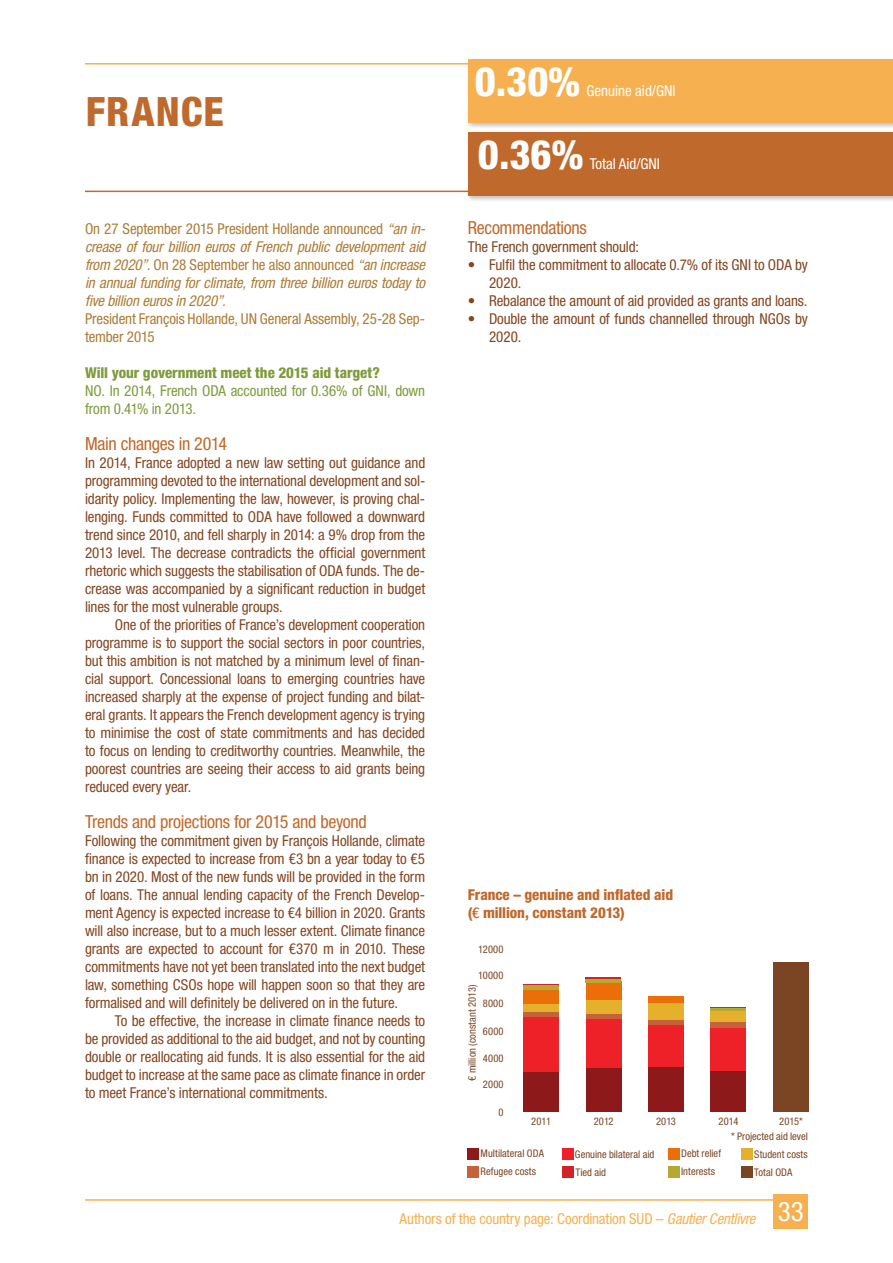
<style>
.page{position:relative;width:893px;height:1263px;background:#fff}
.page>*{position:absolute;margin:0;border:0;box-sizing:border-box;transform-origin:0 0}
.t1{font:800 condensed 40.5px "Helvetica Neue LT Pro";color:#fff}
.t2{font:800 condensed 40.5px "Helvetica Neue LT Pro";letter-spacing:.025em;color:#c0692c}
.t3{font:condensed 27px "Helvetica Neue LT Pro";color:#fff}
.t4{font:condensed 18px "Helvetica Neue LT Pro";letter-spacing:-.02em;color:#c0692c}
.t5{font:condensed 15px/18px "Helvetica Neue LT Pro";letter-spacing:-.01em;color:#834621;text-align:justify}
.t6{font:italic condensed 15px/18px "Helvetica Neue LT Pro";letter-spacing:-.015em;color:#ac7c36;text-align:justify}
.t7{font:condensed 15px/18px "Helvetica Neue LT Pro";letter-spacing:-.01em;color:#ac7c36}
.t8{font:condensed 15px/18px "Helvetica Neue LT Pro";letter-spacing:-.01em;color:#7f9b3c}
.t9{font:condensed 15px "Helvetica Neue LT Pro";letter-spacing:-.005em;color:#f6b04f}
.t10{font:800 condensed 15px/18px "Helvetica Neue LT Pro";letter-spacing:-.005em;color:#c0692c}
.t11{font:800 condensed 15px "Helvetica Neue LT Pro";letter-spacing:-.005em;color:#7f9b3c}
.t12{font:condensed 15px "Helvetica Neue LT Pro";color:#fff}
.t13{font:condensed 10.5px "Helvetica Neue LT Pro";letter-spacing:.005em;color:#7b4523}
.s1{font-style:normal}
.s2{font-style:italic}
</style>
<div class="page">
<hr style="left:85px;top:191px;width:723px;height:1px;background:#c0692c">
<hr style="left:85px;top:63px;width:723px;height:2px;background:#f6b04f">
<hr style="left:85px;top:1199px;width:723px;height:2px;background:#f6b04f">
<div style="left:774px;top:1194px;width:34px;height:34px;background:#f6b04f"></div>
<div style="left:466px;top:58px;width:427px;height:72px;background:#000;opacity:.25"></div>
<div style="left:468px;top:60px;width:425px;height:63px;background:#f6b04f"></div>
<div style="left:466px;top:131px;width:427px;height:72px;background:#000;opacity:.25"></div>
<div style="left:468px;top:132px;width:425px;height:64px;background:#c0692c"></div>
<div style="left:586px;top:981px;width:35px;height:19px;background:#eb6e08"></div>
<div style="left:586px;top:978px;width:35px;height:5px;background:#b5a933"></div>
<hr style="left:586px;top:977px;width:35px;height:1px;background:#d2232a">
<div style="left:586px;top:1067px;width:35px;height:45px;background:#8e191b"></div>
<div style="left:586px;top:1019px;width:35px;height:48px;background:#ed2127"></div>
<div style="left:586px;top:1014px;width:35px;height:5px;background:#c6613a"></div>
<div style="left:586px;top:1000px;width:35px;height:14px;background:#e5b02c"></div>
<div style="left:648px;top:1067px;width:36px;height:45px;background:#8e191b"></div>
<div style="left:648px;top:1025px;width:36px;height:42px;background:#ed2127"></div>
<div style="left:648px;top:1019px;width:36px;height:6px;background:#c6613a"></div>
<div style="left:648px;top:1003px;width:36px;height:16px;background:#e5b02c"></div>
<div style="left:648px;top:996px;width:36px;height:7px;background:#eb6e08"></div>
<div style="left:773px;top:962px;width:35px;height:150px;background:#7b4523"></div>
<div style="left:741px;top:1167px;width:11px;height:11px;background:#7b4523"></div>
<div style="left:468px;top:1149px;width:11px;height:11px;background:#8e191b"></div>
<div style="left:562px;top:1149px;width:11px;height:11px;background:#ed2127"></div>
<div style="left:668px;top:1149px;width:11px;height:11px;background:#eb6e08"></div>
<div style="left:741px;top:1149px;width:11px;height:11px;background:#e5b02c"></div>
<div style="left:468px;top:1167px;width:11px;height:11px;background:#c6613a"></div>
<div style="left:562px;top:1167px;width:11px;height:11px;background:#d2232a"></div>
<div style="left:668px;top:1167px;width:11px;height:11px;background:#b5a933"></div>
<div style="left:523px;top:1071px;width:36px;height:41px;background:#8e191b"></div>
<div style="left:523px;top:1017px;width:36px;height:54px;background:#ed2127"></div>
<div style="left:523px;top:1011px;width:36px;height:6px;background:#c6613a"></div>
<div style="left:523px;top:1003px;width:36px;height:8px;background:#e5b02c"></div>
<div style="left:523px;top:989px;width:36px;height:14px;background:#eb6e08"></div>
<div style="left:523px;top:984px;width:36px;height:5px;background:#b5a933"></div>
<hr style="left:523px;top:984px;width:36px;height:1px;background:#d2232a">
<div style="left:711px;top:1027px;width:35px;height:44px;background:#ed2127"></div>
<div style="left:711px;top:1022px;width:35px;height:5px;background:#c6613a"></div>
<div style="left:711px;top:1010px;width:35px;height:12px;background:#e5b02c"></div>
<hr style="left:711px;top:1007px;width:35px;height:4px;background:#b5a933">
<div style="left:711px;top:1071px;width:35px;height:41px;background:#8e191b"></div>
<hr style="left:711px;top:1007px;width:35px;height:1px;background:#d2232a">
<h1 class="t2" style="left:86px;top:87px;width:139px">FRANCE</h1>
<p class="t6" style="left:85px;top:220px;width:342px"><span class="s1">On 27 September 2015 President Hollande announced</span> “an in&shy;crease of four billion euros of French public development aid from 2020”. <span class="s1">On 28 September he also announced</span> “an increase in annual funding for climate, from three billion euros today to five billion euros in 2020”.</p>
<p class="t7" style="left:85px;top:310px;width:342px">President François Hollande, UN General Assembly, 25-28 Sep&shy;tember 2015</p>
<p class="t11" style="left:85px;top:363px;width:296px">Will your government meet the 2015 aid target?</p>
<p class="t8" style="left:85px;top:382px;width:342px">NO. In 2014, French ODA accounted for 0.36% of GNI, down from 0.41% in 2013.</p>
<p class="t4" style="left:85px;top:433px;width:144px">Main changes in 2014</p>
<p class="t5" style="left:85px;top:454px;width:342px">In 2014, France adopted a new law setting out guidance and programming devoted to the international development and sol&shy;idarity policy. Implementing the law, however, is proving chal&shy;lenging. Funds committed to ODA have followed a downward trend since 2010, and fell sharply in 2014: a 9% drop from the 2013 level. The decrease contradicts the official government rhetoric which suggests the stabilisation of ODA funds. The de&shy;crease was accompanied by a significant reduction in budget lines for the most vulnerable groups.</p>
<p class="t5" style="left:85px;top:616px;width:342px;text-indent:30px">One of the priorities of France’s development cooperation programme is to support the social sectors in poor countries, but this ambition is not matched by a minimum level of finan&shy;cial support. Concessional loans to emerging countries have increased sharply at the expense of project funding and bilat&shy;eral grants. It appears the French development agency is trying to minimise the cost of state commitments and has decided to focus on lending to creditworthy countries. Meanwhile, the poorest countries are seeing their access to aid grants being reduced every year.</p>
<p class="t4" style="left:85px;top:811px;width:283px">Trends and projections for 2015 and beyond</p>
<p class="t5" style="left:85px;top:832px;width:342px">Following the commitment given by François Hollande, climate finance is expected to increase from €3 bn a year today to €5 bn in 2020. Most of the new funds will be provided in the form of loans. The annual lending capacity of the French Develop&shy;ment Agency is expected increase to €4 billion in 2020. Grants will also increase, but to a much lesser extent. Climate finance grants are expected to account for €370 m in 2010. These commitments have not yet been translated into the next budget law, something CSOs hope will happen soon so that they are formalised and will definitely be delivered on in the future.</p>
<p class="t5" style="left:85px;top:1012px;width:342px;text-indent:30px">To be effective, the increase in climate finance needs to be provided as additional to the aid budget, and not by counting double or reallocating aid funds. It is also essential for the aid budget to increase at the same pace as climate finance in order to meet France’s international commitments.</p>
<h1 class="t1" style="left:475px;top:57px;width:107px">0.30%</h1>
<p class="t12" style="left:586px;top:82px;width:91px">Genuine aid/GNI</p>
<h1 class="t1" style="left:478px;top:129px;width:107px">0.36%</h1>
<p class="t12" style="left:590px;top:155px;width:72px">Total Aid/GNI</p>
<p class="t4" style="left:468px;top:217px;width:121px">Recommendations</p>
<p class="t5" style="left:468px;top:238px;width:173px">The French government should:</p>
<p class="t5" style="left:489px;top:256px;width:320px;text-indent:-21px">• Fulfil the commitment to allocate 0.7% of its GNI to ODA by<br>2020.</p>
<p class="t5" style="left:468px;top:292px;width:341px">• Rebalance the amount of aid provided as grants and loans.</p>
<p class="t5" style="left:489px;top:310px;width:320px;text-indent:-21px">• Double the amount of funds channelled through NGOs by<br>2020.</p>
<p class="t10" style="left:468px;top:885px;width:207px">France – genuine and inflated aid (€ million, constant 2013)</p>
<p class="t13" style="left:478px;top:943px;width:27px">12000</p>
<p class="t13" style="left:478px;top:969px;width:27px">10000</p>
<p class="t13" style="left:466px;top:1081px;width:98px;rotate:-90deg">€ million (constant 2013)</p>
<p class="t13" style="left:483px;top:997px;width:22px">8000</p>
<p class="t13" style="left:483px;top:1025px;width:22px">6000</p>
<p class="t13" style="left:483px;top:1052px;width:22px">4000</p>
<p class="t13" style="left:483px;top:1079px;width:22px">2000</p>
<p class="t13" style="left:499px;top:1106px;width:7px">0</p>
<p class="t13" style="left:594px;top:1115px;width:21px">2012</p>
<p class="t13" style="left:656px;top:1115px;width:21px">2013</p>
<p class="t13" style="left:779px;top:1115px;width:25px">2015*</p>
<p class="t13" style="left:531px;top:1115px;width:21px">2011</p>
<p class="t13" style="left:718px;top:1115px;width:21px">2014</p>
<p class="t13" style="left:731px;top:1130px;width:78px">* Projected aid level</p>
<p class="t13" style="left:481px;top:1147px;width:65px">Multilateral ODA</p>
<p class="t13" style="left:575px;top:1148px;width:81px">Genuine bilateral aid</p>
<p class="t13" style="left:681px;top:1147px;width:42px">Debt relief</p>
<p class="t13" style="left:754px;top:1148px;width:55px">Student costs</p>
<p class="t13" style="left:481px;top:1165px;width:57px">Refugee costs</p>
<p class="t13" style="left:575px;top:1166px;width:32px">Tied aid</p>
<p class="t13" style="left:681px;top:1165px;width:36px">Interests</p>
<p class="t13" style="left:754px;top:1166px;width:40px">Total ODA</p>
<p class="t9" style="left:400px;top:1210px;width:357px">Authors of the country page: Coordination SUD – <span class="s2">Gautier Centlivre</span></p>
<h2 class="t3" style="left:778px;top:1196px;width:27px">33</h2>
</div>
